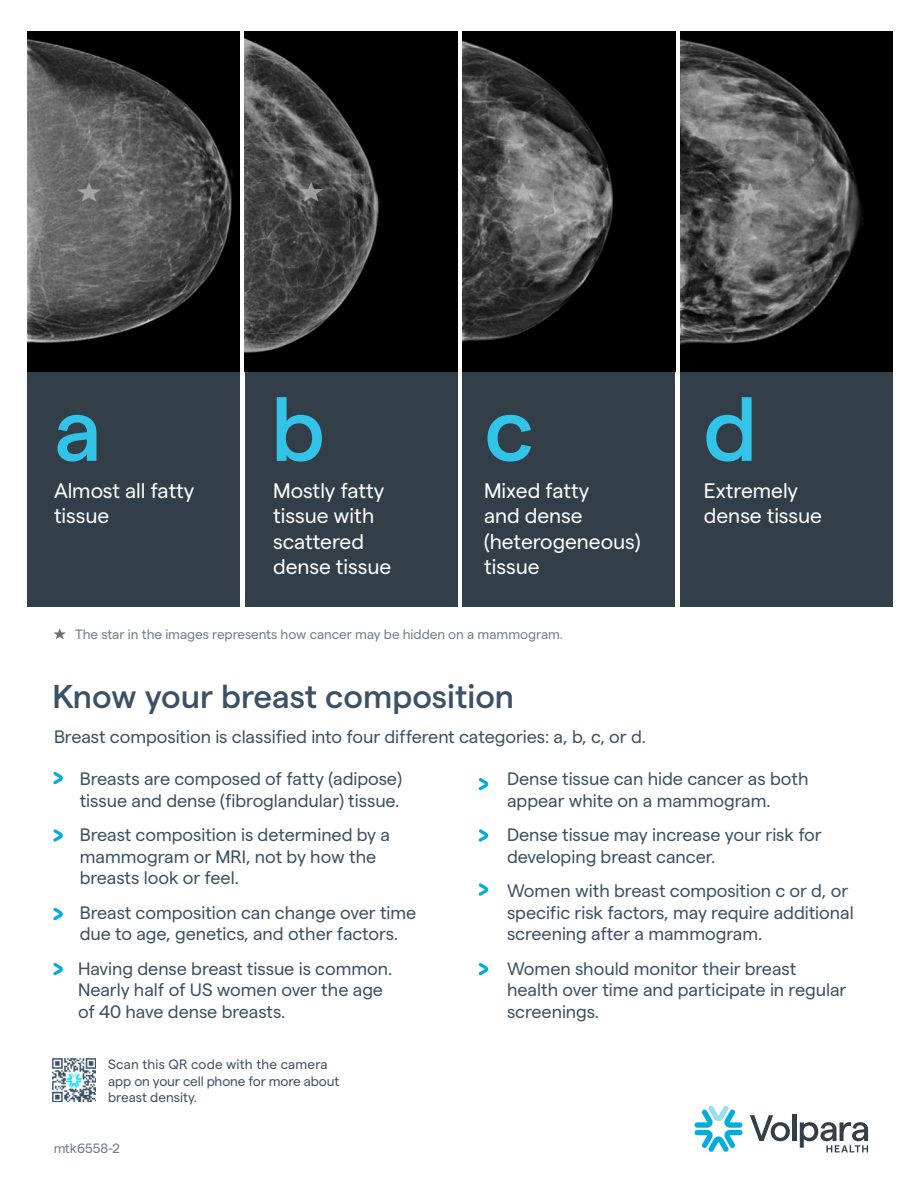
<style>
.page{position:relative;width:918px;height:1188px;background:#fff}
.page>*{position:absolute;margin:0;border:0;box-sizing:border-box;transform-origin:0 0}
.t1{font:500 90px "Matter";color:#32c3e8}
.t2{font:500 33px "Matter";color:#3b5164}
.t3{font:21px/25.2px "Matter";letter-spacing:-.005em;color:#fff}
.t4{font:18px/21.6px "Matter";letter-spacing:-.005em;color:#3b5164}
.t5{font:13.5px/16.2px "Matter";letter-spacing:-.005em;color:#3b5164}
</style>
<div class="page">
<img style="left:245px;top:32px;width:213px;height:340px">
<img style="left:27px;top:32px;width:213px;height:340px">
<img style="left:463px;top:32px;width:212px;height:340px">
<img style="left:680px;top:32px;width:213px;height:340px">
<div style="left:27px;top:372px;width:213px;height:235px;background:#333f48"></div>
<div style="left:245px;top:372px;width:213px;height:235px;background:#333f48"></div>
<div style="left:463px;top:372px;width:212px;height:235px;background:#333f48"></div>
<div style="left:680px;top:372px;width:213px;height:235px;background:#333f48"></div>
<svg style="left:750px;top:1115px;width:40px;height:26px"></svg>
<hr style="left:792px;top:1115px;width:4px;height:26px;background:#333f48">
<svg style="left:800px;top:1122px;width:68px;height:30px"></svg>
<svg style="left:695px;top:1105px;width:47px;height:47px"></svg>
<svg style="left:53px;top:628px;width:13px;height:11px"></svg>
<svg style="left:53px;top:772px;width:10px;height:12px"></svg>
<svg style="left:479px;top:778px;width:9px;height:12px"></svg>
<svg style="left:53px;top:829px;width:10px;height:13px"></svg>
<svg style="left:479px;top:829px;width:9px;height:13px"></svg>
<svg style="left:53px;top:908px;width:10px;height:12px"></svg>
<svg style="left:479px;top:883px;width:9px;height:13px"></svg>
<svg style="left:53px;top:963px;width:10px;height:12px"></svg>
<svg style="left:479px;top:963px;width:9px;height:12px"></svg>
<img style="left:52px;top:1058px;width:44px;height:44px">
<h1 class="t1" style="left:54px;top:388px;width:50px">a</h1>
<h1 class="t1" style="left:271px;top:388px;width:56px">b</h1>
<h1 class="t1" style="left:484px;top:388px;width:52px">c</h1>
<h1 class="t1" style="left:703px;top:388px;width:56px">d</h1>
<p class="t3" style="left:54px;top:479px;width:142px">Almost all fatty tissue</p>
<p class="t3" style="left:273px;top:479px;width:120px">Mostly fatty tissue with scattered dense tissue</p>
<p class="t3" style="left:484px;top:479px;width:158px">Mixed fatty<br>and dense (heterogeneous) tissue</p>
<p class="t3" style="left:704px;top:479px;width:120px">Extremely dense tissue</p>
<p class="t5" style="left:75px;top:627px;width:490px">The star in the images represents how cancer may be hidden on a mammogram.</p>
<h2 class="t2" style="left:52px;top:681px;width:463px">Know your breast composition</h2>
<p class="t4" style="left:54px;top:727px;width:594px">Breast composition is classified into four different categories: a, b, c, or d.</p>
<p class="t4" style="left:80px;top:769px;width:324px">Breasts are composed of fatty (adipose) tissue and dense (fibroglandular) tissue.</p>
<p class="t4" style="left:80px;top:825px;width:312px">Breast composition is determined by a mammogram or MRI, not by how the breasts look or feel.</p>
<p class="t4" style="left:80px;top:902px;width:338px">Breast composition can change over time due to age, genetics, and other factors.</p>
<p class="t4" style="left:78px;top:958px;width:316px">Having dense breast tissue is common.<br>Nearly half of US women over the age of 40 have dense breasts.</p>
<p class="t4" style="left:507px;top:769px;width:303px">Dense tissue can hide cancer as both appear white on a mammogram.</p>
<p class="t4" style="left:507px;top:825px;width:316px">Dense tissue may increase your risk for developing breast cancer.</p>
<p class="t4" style="left:507px;top:881px;width:348px">Women with breast composition c or d, or specific risk factors, may require additional screening after a mammogram.</p>
<p class="t4" style="left:507px;top:958px;width:341px">Women should monitor their breast health over time and participate in regular screenings.</p>
<p class="t5" style="left:108px;top:1057px;width:233px">Scan this QR code with the camera app on your cell phone for more about breast density.</p>
<p class="t5" style="left:53px;top:1141px;width:68px">mtk6558-2</p>
</div>
